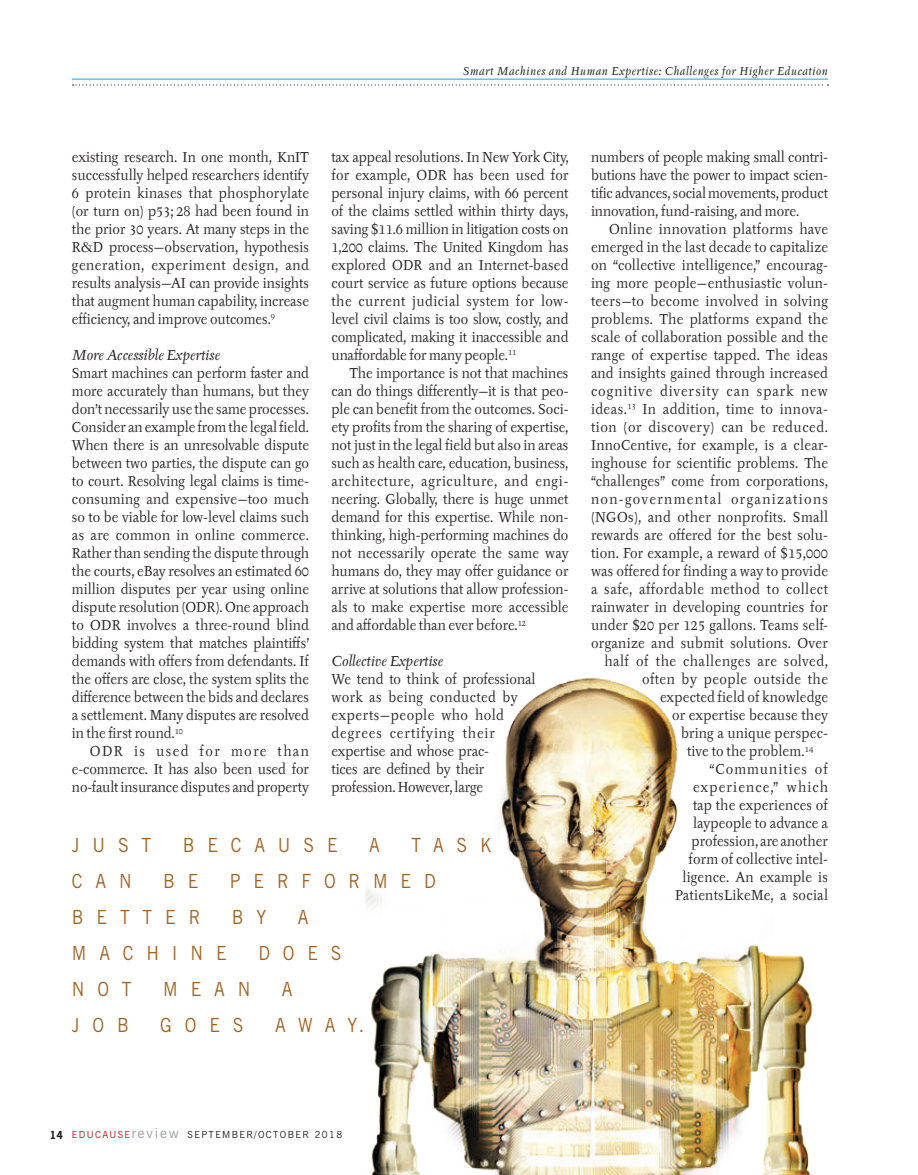
<style>
.page{position:relative;width:918px;height:1175px;background:#fff}
.page>*{position:absolute;margin:0;border:0;box-sizing:border-box;transform-origin:0 0}
.Dept_Head{font:19.5px "Trade Gothic LT Std";letter-spacing:.73em;color:#a16423;scale:.9 1}
.Body-Indent{font:14.25px/18px "Tyfa ITC Pro";letter-spacing:.015em;color:#231f20;text-align:justify;scale:.9 1}
.Body-no_indent{font:14.25px/18px "Tyfa ITC Pro";color:#231f20;text-align:justify;scale:.9 1}
.Body-Indent-2{font:14.25px "Tyfa ITC Pro";letter-spacing:.045em;color:#231f20;scale:.9 1}
.FEA_subhead_2{font:italic 14.25px "Tyfa ITC Pro";color:#231f20}
.Body-Indent-3{font:14.25px "Tyfa ITC Pro";letter-spacing:.035em;color:#231f20;scale:.9 1}
.Body-Indent-4{font:14.25px "Tyfa ITC Pro";letter-spacing:.075em;color:#231f20;scale:.9 1}
.Body-Indent-5{font:14.25px "Tyfa ITC Pro";letter-spacing:.105em;color:#231f20;scale:.9 1}
.Body-Indent-6{font:14.25px "Tyfa ITC Pro";letter-spacing:.04em;color:#231f20;scale:.9 1}
.t1{font:italic 11.25px "Tyfa ITC Pro";letter-spacing:.05em;color:#231f20}
.t2{font:9.75px "News Gothic BT";letter-spacing:.14em;color:#231f20}
.s1{font-family:"News Gothic Std";font-weight:700;font-size:10.5px}
.s2{color:#c4121a}
.s3{font-size:13.8px;color:#9d9fa2}
</style>
<div class="page">
<hr style="left:72px;top:79px;width:756px;height:1px;background:#00aeef">
<svg style="left:73px;top:84px;width:755px;height:2px"></svg>
<img style="left:365px;top:662px;width:448px;height:512px">
<p class="t1" style="left:463px;top:64px;width:367px">Smart Machines and Human Expertise: Challenges for Higher Education</p>
<p class="Body-Indent" style="left:72px;top:148px;width:265px">existing research. In one month, KnIT successfully helped researchers identify 6 protein kinases that phosphorylate (or turn on) p53; 28 had been found in the prior 30 years. At many steps in the R&amp;D process—observation, hypothesis generation, experiment design, and results analysis—AI can provide insights that augment human capability, increase efficiency, and improve outcomes.<sup>9</sup></p>
<p class="FEA_subhead_2" style="left:72px;top:346px;width:150px">More Accessible Expertise</p>
<p class="Body-no_indent" style="left:72px;top:364px;width:265px">Smart machines can perform faster and more accurately than humans, but they don’t necessarily use the same processes.<br>Consider an example from the legal field.<br>When there is an unresolvable dispute between two parties, the dispute can go to court. Resolving legal claims is time&shy;consuming and expensive—too much so to be viable for low-level claims such as are common in online commerce.<br>Rather than sending the dispute through the courts, eBay resolves an estimated 60 million disputes per year using online dispute resolution (ODR). One approach to ODR involves a three-round blind bidding system that matches plaintiffs’ demands with offers from defendants. If the offers are close, the system splits the difference between the bids and declares a settlement. Many disputes are resolved in the first round.<sup>10</sup></p>
<p class="Body-Indent" style="left:72px;top:742px;width:265px;text-indent:18px">ODR is used for more than e-commerce. It has also been used for no-fault insurance disputes and property</p>
<p class="Body-Indent" style="left:331px;top:148px;width:265px">tax appeal resolutions. In New York City, for example, ODR has been used for personal injury claims, with 66 percent of the claims settled within thirty days, saving $11.6 million in litigation costs on 1,200 claims. The United Kingdom has explored ODR and an Internet-based court service as future options because the current judicial system for low&shy;level civil claims is too slow, costly, and complicated, making it inaccessible and unaffordable for many people.<sup>11</sup></p>
<p class="Body-Indent" style="left:331px;top:364px;width:265px;text-indent:18px">The importance is not that machines can do things differently—it is that peo&shy;ple can benefit from the outcomes. Soci&shy;ety profits from the sharing of expertise, not just in the legal field but also in areas such as health care, education, business, architecture, agriculture, and engi&shy;neering. Globally, there is huge unmet demand for this expertise. While non&shy;thinking, high-performing machines do not necessarily operate the same way humans do, they may offer guidance or arrive at solutions that allow profession&shy;als to make expertise more accessible and affordable than ever before.<sup>12</sup></p>
<p class="FEA_subhead_2" style="left:331px;top:652px;width:113px">Collective Expertise</p>
<p class="Body-no_indent" style="left:331px;top:670px;width:228px;text-align:left">We tend to think of professional work as being conducted by experts—people who hold degrees certifying their expertise and whose prac-<br>tices are defined by their profession. However, large</p>
<p class="Dept_Head" style="left:72px;top:833px;width:90px">JUST</p>
<p class="Dept_Head" style="left:183px;top:833px;width:174px">BECAUSE</p>
<p class="Dept_Head" style="left:369px;top:833px;width:13px">A</p>
<p class="Dept_Head" style="left:411px;top:833px;width:91px">TASK</p>
<p class="Dept_Head" style="left:72px;top:869px;width:68px">CAN</p>
<p class="Dept_Head" style="left:163px;top:869px;width:41px">B E</p>
<p class="Dept_Head" style="left:230px;top:869px;width:230px">PERFORMED</p>
<p class="Dept_Head" style="left:72px;top:905px;width:144px">BETTER</p>
<p class="Dept_Head" style="left:232px;top:905px;width:40px">B Y</p>
<p class="Dept_Head" style="left:298px;top:905px;width:13px">A</p>
<p class="Dept_Head" style="left:72px;top:941px;width:174px">MACHINE</p>
<p class="Dept_Head" style="left:258px;top:941px;width:94px">DOES</p>
<p class="Dept_Head" style="left:72px;top:977px;width:68px">NOT</p>
<p class="Dept_Head" style="left:163px;top:977px;width:98px">MEAN</p>
<p class="Dept_Head" style="left:282px;top:977px;width:13px">A</p>
<p class="Dept_Head" style="left:72px;top:1013px;width:65px">JOB</p>
<p class="Dept_Head" style="left:160px;top:1013px;width:94px">GOES</p>
<p class="Dept_Head" style="left:275px;top:1013px;width:100px">AWAY.</p>
<p class="Body-no_indent" style="left:591px;top:148px;width:265px">numbers of people making small contri&shy;butions have the power to impact scien&shy;tific advances, social movements, product innovation, fund-raising, and more.</p>
<p class="Body-Indent" style="left:609px;top:220px;width:245px">Online innovation platforms have</p>
<p class="Body-Indent" style="left:591px;top:238px;width:265px">emerged in the last decade to capitalize</p>
<p class="Body-Indent" style="left:591px;top:256px;width:265px">on “collective intelligence,” encourag-</p>
<p class="Body-Indent" style="left:591px;top:274px;width:265px">ing more people—enthusiastic volun-</p>
<p class="Body-Indent" style="left:591px;top:292px;width:265px">teers—to become involved in solving</p>
<p class="Body-Indent" style="left:591px;top:310px;width:265px">problems. The platforms expand the</p>
<p class="Body-Indent" style="left:591px;top:328px;width:265px">scale of collaboration possible and the</p>
<p class="Body-Indent" style="left:591px;top:346px;width:265px">range of expertise tapped. The ideas</p>
<p class="Body-Indent" style="left:591px;top:364px;width:265px">and insights gained through increased</p>
<p class="Body-Indent-4" style="left:591px;top:382px;width:265px">cognitive diversity can spark new</p>
<p class="Body-Indent-3" style="left:591px;top:400px;width:265px">ideas.<sup>13</sup> In addition, time to innova-</p>
<p class="Body-Indent-2" style="left:591px;top:418px;width:265px">tion (or discovery) can be reduced.</p>
<p class="Body-Indent" style="left:591px;top:436px;width:265px">InnoCentive, for example, is a clear-</p>
<p class="Body-Indent" style="left:591px;top:454px;width:265px">inghouse for scientific problems. The</p>
<p class="Body-Indent" style="left:591px;top:472px;width:265px">“challenges” come from corporations,</p>
<p class="Body-Indent-5" style="left:591px;top:490px;width:265px">non-governmental organizations</p>
<p class="Body-Indent" style="left:591px;top:508px;width:265px">(NGOs), and other nonprofits. Small</p>
<p class="Body-Indent" style="left:591px;top:526px;width:265px">rewards are offered for the best solu-</p>
<p class="Body-Indent" style="left:591px;top:544px;width:265px">tion. For example, a reward of $15,000</p>
<p class="Body-Indent" style="left:591px;top:562px;width:265px">was offered for finding a way to provide</p>
<p class="Body-Indent-2" style="left:591px;top:580px;width:265px">a safe, affordable method to collect</p>
<p class="Body-Indent" style="left:591px;top:598px;width:265px">rainwater in developing countries for</p>
<p class="Body-Indent" style="left:591px;top:616px;width:265px">under $20 per 125 gallons. Teams self-</p>
<p class="Body-Indent" style="left:591px;top:634px;width:265px">organize and submit solutions. Over</p>
<p class="Body-Indent-2" style="left:604px;top:652px;width:250px">half of the challenges are solved,</p>
<p class="Body-Indent-6" style="left:642px;top:670px;width:208px">often by people outside the</p>
<p class="Body-Indent" style="left:660px;top:688px;width:188px">expected field of knowledge</p>
<p class="Body-Indent" style="left:672px;top:706px;width:175px">or expertise because they</p>
<p class="Body-Indent" style="left:681px;top:724px;width:165px">bring a unique perspec-</p>
<p class="Body-Indent" style="left:687px;top:742px;width:142px">tive to the problem.<sup>14</sup></p>
<p class="Body-Indent" style="left:675px;top:760px;width:172px;text-align:right">“Communities of experience,” which tap the experiences of laypeople to advance a profession, are another form of collective intel&shy;ligence. An example is<br>PatientsLikeMe, a social</p>
<p class="t2" style="left:50px;top:1128px;width:294px"><span class="s1">14</span> <span class="s2">EDUCAUSE</span><span class="s3">review</span> SEPTEMBER/OCTOBER 2018</p>
</div>
